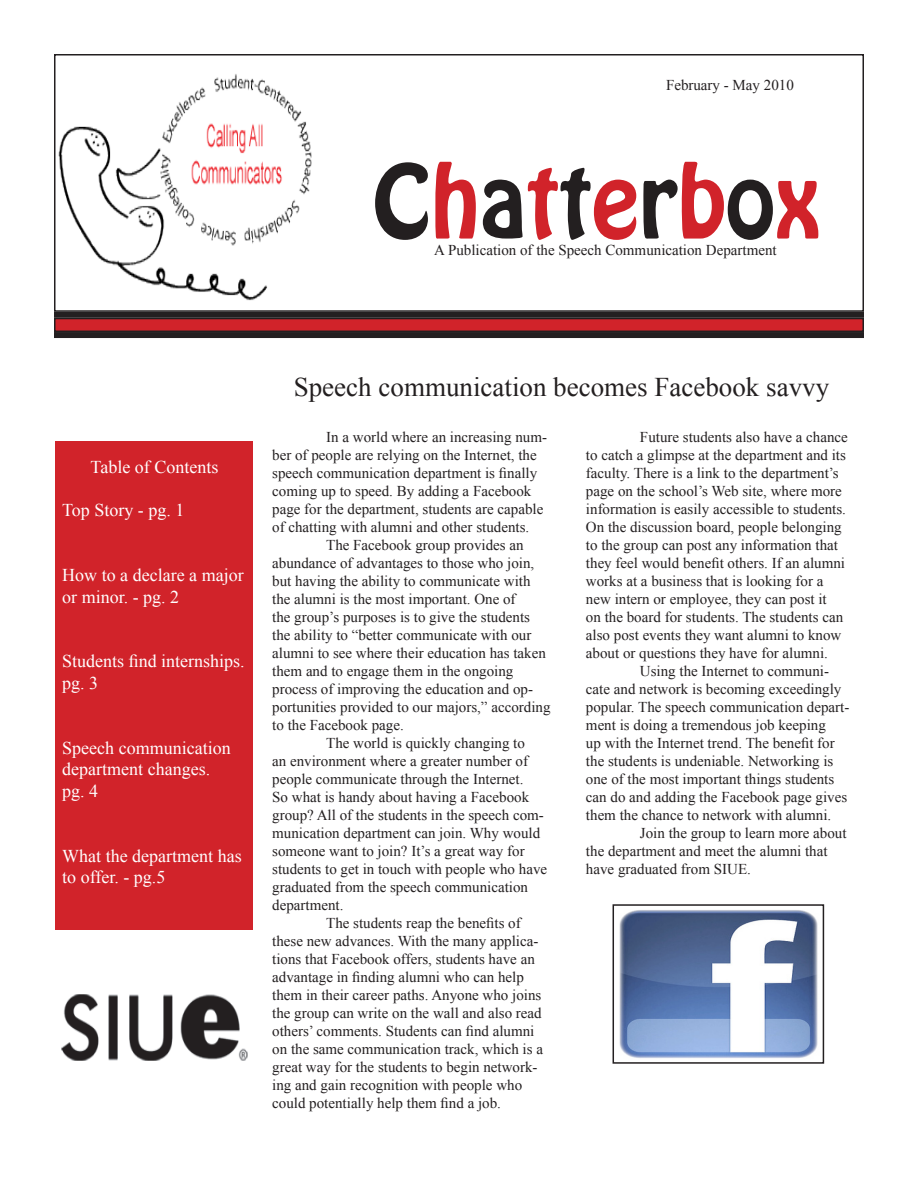
<style>
.page{position:relative;width:918px;height:1188px;background:#fff}
.page>*{position:absolute;margin:0;border:0;box-sizing:border-box;transform-origin:0 0}
.t1{font:90px "Hobo Std";color:#231f20}
.t2{font:27px "Times New Roman";color:#231f20}
.t3{font:18px/21.6px "Times New Roman";color:#fff}
.t4{font:15px/18px "Times New Roman";color:#231f20}
.s1{color:#d1232a}
</style>
<div class="page">
<img style="left:58px;top:74px;width:254px;height:227px">
<div style="left:54px;top:312px;width:810px;height:6px;background:#231f20"></div>
<div style="left:54px;top:54px;width:810px;height:258px;border:2px solid #231f20"></div>
<div style="left:56px;top:441px;width:198px;height:488px;background:#d1232a"></div>
<img style="left:619px;top:910px;width:199px;height:148px">
<div style="left:613px;top:904px;width:211px;height:160px;border:2px solid #231f20"></div>
<div style="left:55px;top:319px;width:808px;height:12px;background:#d1232a"></div>
<div style="left:54px;top:318px;width:810px;height:14px;border:2px solid #231f20"></div>
<div style="left:54px;top:332px;width:810px;height:6px;border:2px solid #231f20"></div>
<img style="left:61px;top:994px;width:187px;height:67px">
<p class="t4" style="left:666px;top:76px;width:129px">February - May 2010</p>
<p class="t1" style="left:373px;top:139px;width:449px">C<span class="s1">h</span>a<span class="s1">t</span>t<span class="s1">e</span>r<span class="s1">b</span>o<span class="s1">x</span></p>
<p class="t4" style="left:434px;top:241px;width:344px">A Publication of the Speech Communication Department</p>
<p class="t3" style="left:91px;top:456px;width:129px">Table of Contents</p>
<p class="t3" style="left:62px;top:499px;width:124px">Top Story - pg. 1</p>
<p class="t3" style="left:62px;top:564px;width:183px">How to a declare a major or minor. - pg. 2</p>
<p class="t3" style="left:62px;top:650px;width:184px">Students find internships.</p>
<p class="t3" style="left:62px;top:672px;width:37px">pg. 3</p>
<p class="t3" style="left:62px;top:737px;width:170px">Speech communication</p>
<p class="t3" style="left:62px;top:758px;width:149px">department changes.</p>
<p class="t3" style="left:62px;top:780px;width:37px">pg. 4</p>
<p class="t3" style="left:62px;top:845px;width:181px">What the department has to offer. - pg.5</p>
<p class="t2" style="left:294px;top:369px;width:537px">Speech communication becomes Facebook savvy</p>
<p class="t4" style="left:326px;top:427px;width:222px">In a world where an increasing num-</p>
<p class="t4" style="left:272px;top:445px;width:266px">ber of people are relying on the Internet, the</p>
<p class="t4" style="left:272px;top:463px;width:266px">speech communication department is finally</p>
<p class="t4" style="left:272px;top:481px;width:261px">coming up to speed. By adding a Facebook</p>
<p class="t4" style="left:272px;top:499px;width:273px">page for the department, students are capable</p>
<p class="t4" style="left:272px;top:517px;width:259px">of chatting with alumni and other students.</p>
<p class="t4" style="left:326px;top:535px;width:199px">The Facebook group provides an</p>
<p class="t4" style="left:272px;top:553px;width:264px">abundance of advantages to those who join,</p>
<p class="t4" style="left:272px;top:571px;width:260px">but having the ability to communicate with</p>
<p class="t4" style="left:272px;top:589px;width:245px">the alumni is the most important. One of</p>
<p class="t4" style="left:272px;top:607px;width:259px">the group’s purposes is to give the students</p>
<p class="t4" style="left:272px;top:625px;width:261px">the ability to “better communicate with our</p>
<p class="t4" style="left:272px;top:643px;width:275px">alumni to see where their education has taken</p>
<p class="t4" style="left:272px;top:661px;width:243px">them and to engage them in the ongoing</p>
<p class="t4" style="left:272px;top:679px;width:262px">process of improving the education and op-</p>
<p class="t4" style="left:272px;top:697px;width:280px">portunities provided to our majors,” according</p>
<p class="t4" style="left:272px;top:715px;width:133px">to the Facebook page.</p>
<p class="t4" style="left:272px;top:733px;width:276px;text-indent:54px">The world is quickly changing to<br>an environment where a greater number of people communicate through the Internet.<br>So what is handy about having a Facebook group? All of the students in the speech com&shy;munication department can join. Why would someone want to join? It’s a great way for students to get in touch with people who have graduated from the speech communication department.</p>
<p class="t4" style="left:272px;top:913px;width:272px;text-indent:54px">The students reap the benefits of these new advances. With the many applica&shy;tions that Facebook offers, students have an advantage in finding alumni who can help them in their career paths. Anyone who joins the group can write on the wall and also read others’ comments. Students can find alumni on the same communication track, which is a great way for the students to begin network&shy;ing and gain recognition with people who could potentially help them find a job.</p>
<p class="t4" style="left:586px;top:427px;width:263px;text-indent:54px">Future students also have a chance to catch a glimpse at the department and its faculty. There is a link to the department’s page on the school’s Web site, where more information is easily accessible to students.<br>On the discussion board, people belonging to the group can post any information that they feel would benefit others. If an alumni works at a business that is looking for a new intern or employee, they can post it<br>on the board for students. The students can also post events they want alumni to know about or questions they have for alumni.</p>
<p class="t4" style="left:640px;top:661px;width:191px">Using the Internet to communi-</p>
<p class="t4" style="left:586px;top:679px;width:257px">cate and network is becoming exceedingly</p>
<p class="t4" style="left:586px;top:697px;width:265px">popular. The speech communication depart-</p>
<p class="t4" style="left:586px;top:715px;width:241px">ment is doing a tremendous job keeping</p>
<p class="t4" style="left:586px;top:733px;width:250px">up with the Internet trend. The benefit for</p>
<p class="t4" style="left:586px;top:751px;width:249px">the students is undeniable. Networking is</p>
<p class="t4" style="left:586px;top:769px;width:250px">one of the most important things students</p>
<p class="t4" style="left:586px;top:787px;width:263px">can do and adding the Facebook page gives</p>
<p class="t4" style="left:586px;top:805px;width:247px">them the chance to network with alumni.</p>
<p class="t4" style="left:640px;top:823px;width:208px">Join the group to learn more about</p>
<p class="t4" style="left:586px;top:841px;width:243px">the department and meet the alumni that</p>
<p class="t4" style="left:586px;top:859px;width:166px">have graduated from SIUE.</p>
</div>
